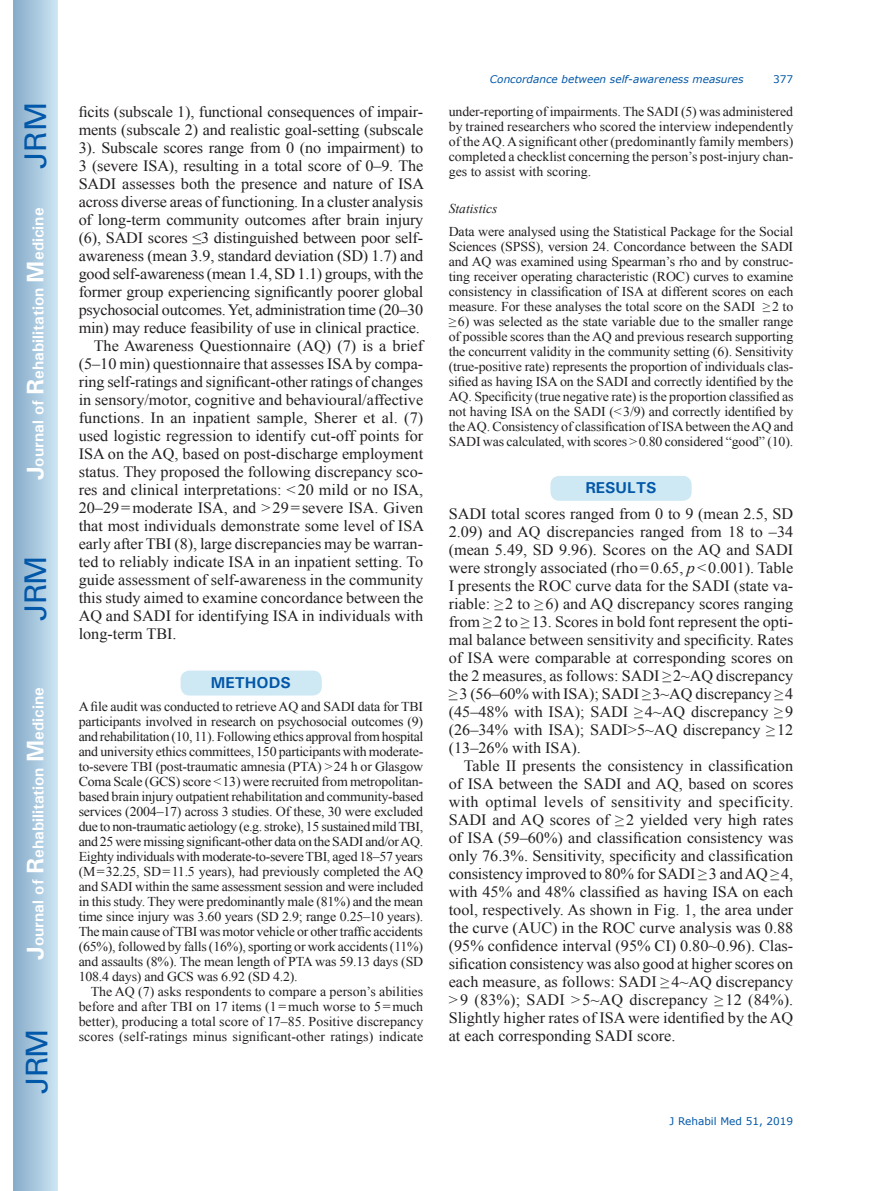
<style>
.page{position:relative;width:872px;height:1191px;background:#fff}
.page>*{position:absolute;margin:0;border:0;box-sizing:border-box;transform-origin:0 0}
.t1{font:30px "Univers";letter-spacing:-.03em;color:#0157a8}
.t2{font:15.75px/18px "Times New Roman";color:#231f20;text-align:justify}
.t3{font:700 15.75px "Univers";color:#fff}
.t4{font:15.75px "Times New Roman";letter-spacing:-.02em;color:#231f20}
.t5{font:700 15.75px "Univers";color:#0157a8}
.t6{font:13.5px/15px "Times New Roman";letter-spacing:-.01em;color:#231f20;text-align:justify}
.t7{font:italic 13.5px "Times New Roman";color:#231f20}
.t8{font:italic 10.5px "Verdana";color:#0157a8}
.t9{font:10.5px "Verdana";color:#0157a8}
.s1{font-size:24px}
.s2{font-style:italic}
</style>
<div class="page">
<div style="left:14px;top:0;width:43px;height:1191px;background:linear-gradient(to right,#88acca,#cbe5f2)"></div>
<div style="left:549px;top:475px;width:143px;height:26px;background:#cee8f4;border-radius:10px"></div>
<div style="left:549px;top:474px;width:144px;height:28px;border:2px solid #fff;border-radius:10px"></div>
<div style="left:180px;top:670px;width:142px;height:26px;background:#cee8f4;border-radius:10px"></div>
<div style="left:179px;top:669px;width:144px;height:28px;border:2px solid #fff;border-radius:10px"></div>
<h1 class="t1" style="left:18px;top:169px;width:68px;rotate:-90deg">JRM</h1>
<p class="t3" style="left:28px;top:480px;width:274px;rotate:-90deg"><span class="s1">J</span>ournal of <span class="s1">R</span>ehabilitation <span class="s1">M</span>edicine</p>
<h1 class="t1" style="left:18px;top:620px;width:67px;rotate:-90deg">JRM</h1>
<p class="t3" style="left:28px;top:959px;width:274px;rotate:-90deg"><span class="s1">J</span>ournal of <span class="s1">R</span>ehabilitation <span class="s1">M</span>edicine</p>
<h1 class="t1" style="left:19px;top:1093px;width:67px;rotate:-90deg">JRM</h1>
<p class="t2" style="left:79px;top:103px;width:346px">ficits (subscale 1), functional consequences of impair-</p>
<p class="t2" style="left:79px;top:121px;width:346px">ments (subscale 2) and realistic goal-setting (subscale</p>
<p class="t2" style="left:79px;top:139px;width:346px">3). Subscale scores range from 0 (no impairment) to</p>
<p class="t2" style="left:79px;top:157px;width:346px">3 (severe ISA), resulting in a total score of 0–9. The</p>
<p class="t2" style="left:79px;top:175px;width:347px">SADI assesses both the presence and nature of ISA</p>
<p class="t2" style="left:79px;top:193px;width:346px">across diverse areas of functioning. In a cluster analysis</p>
<p class="t2" style="left:79px;top:211px;width:346px">of long-term community outcomes after brain injury</p>
<p class="t2" style="left:79px;top:229px;width:346px">(6), SADI scores ≤3 distinguished between poor self-</p>
<p class="t2" style="left:79px;top:247px;width:346px">awareness (mean 3.9, standard deviation (SD) 1.7) and</p>
<p class="t4" style="left:79px;top:263px;width:346px">good self-awareness (mean 1.4, SD 1.1) groups, with the</p>
<p class="t2" style="left:79px;top:283px;width:346px">former group experiencing significantly poorer global</p>
<p class="t2" style="left:79px;top:301px;width:346px">psychosocial outcomes. Yet, administration time (20–30</p>
<p class="t2" style="left:79px;top:319px;width:343px">min) may reduce feasibility of use in clinical practice.</p>
<p class="t2" style="left:94px;top:337px;width:331px">The Awareness Questionnaire (AQ) (7) is a brief</p>
<p class="t2" style="left:79px;top:355px;width:346px">(5–10 min) questionnaire that assesses ISA by compa-</p>
<p class="t2" style="left:79px;top:373px;width:346px">ring self-ratings and significant-other ratings of changes</p>
<p class="t2" style="left:79px;top:391px;width:346px">in sensory/motor, cognitive and behavioural/affective</p>
<p class="t2" style="left:79px;top:409px;width:346px">functions. In an inpatient sample, Sherer et al. (7)</p>
<p class="t2" style="left:79px;top:427px;width:346px">used logistic regression to identify cut-off points for</p>
<p class="t2" style="left:79px;top:445px;width:346px">ISA on the AQ, based on post-discharge employment</p>
<p class="t2" style="left:79px;top:463px;width:346px">status. They proposed the following discrepancy sco-</p>
<p class="t2" style="left:79px;top:481px;width:346px">res and clinical interpretations: &lt;20 mild or no ISA,</p>
<p class="t2" style="left:79px;top:499px;width:346px">20–29=moderate ISA, and &gt;29=severe ISA. Given</p>
<p class="t2" style="left:79px;top:517px;width:347px">that most individuals demonstrate some level of ISA</p>
<p class="t2" style="left:79px;top:535px;width:346px">early after TBI (8), large discrepancies may be warran-</p>
<p class="t2" style="left:79px;top:553px;width:346px">ted to reliably indicate ISA in an inpatient setting. To</p>
<p class="t2" style="left:79px;top:571px;width:346px">guide assessment of self-awareness in the community</p>
<p class="t2" style="left:79px;top:589px;width:346px">this study aimed to examine concordance between the</p>
<p class="t2" style="left:79px;top:607px;width:346px">AQ and SADI for identifying ISA in individuals with</p>
<p class="t2" style="left:79px;top:625px;width:99px">long-term TBI.</p>
<p class="t5" style="left:211px;top:673px;width:82px">METHODS</p>
<p class="t6" style="left:79px;top:698px;width:346px">A file audit was conducted to retrieve AQ and SADI data for TBI participants involved in research on psychosocial outcomes (9) and rehabilitation (10, 11). Following ethics approval from hospital and university ethics committees, 150 participants with moderate&shy;to-severe TBI (post-traumatic amnesia (PTA) &gt;24 h or Glasgow Coma Scale (GCS) score &lt;13) were recruited from metropolitan&shy;based brain injury outpatient rehabilitation and community-based services (2004–17) across 3 studies. Of these, 30 were excluded due to non-traumatic aetiology (e.g. stroke), 15 sustained mild TBI, and 25 were missing significant-other data on the SADI and/or AQ.<br>Eighty individuals with moderate-to-severe TBI, aged 18–57 years (M=32.25, SD=11.5 years), had previously completed the AQ and SADI within the same assessment session and were included in this study. They were predominantly male (81%) and the mean time since injury was 3.60 years (SD 2.9; range 0.25–10 years).<br>The main cause of TBI was motor vehicle or other traffic accidents (65%), followed by falls (16%), sporting or work accidents (11%) and assaults (8%). The mean length of PTA was 59.13 days (SD 108.4 days) and GCS was 6.92 (SD 4.2).</p>
<p class="t6" style="left:79px;top:983px;width:346px;text-indent:12px">The AQ (7) asks respondents to compare a person’s abilities before and after TBI on 17 items (1=much worse to 5=much better), producing a total score of 17–85. Positive discrepancy scores (self-ratings minus significant-other ratings) indicate</p>
<p class="t8" style="left:490px;top:72px;width:255px">Concordance between self-awareness measures</p>
<p class="t9" style="left:773px;top:72px;width:22px">377</p>
<p class="t6" style="left:449px;top:103px;width:346px">under-reporting of impairments. The SADI (5) was administered by trained researchers who scored the interview independently of the AQ. A significant other (predominantly family members) completed a checklist concerning the person’s post-injury chan&shy;ges to assist with scoring.</p>
<p class="t7" style="left:449px;top:199px;width:50px">Statistics</p>
<p class="t6" style="left:449px;top:223px;width:346px">Data were analysed using the Statistical Package for the Social Sciences (SPSS), version 24. Concordance between the SADI and AQ was examined using Spearman’s rho and by construc&shy;ting receiver operating characteristic (ROC) curves to examine consistency in classification of ISA at different scores on each measure. For these analyses the total score on the SADI ≥2 to ≥6) was selected as the state variable due to the smaller range of possible scores than the AQ and previous research supporting the concurrent validity in the community setting (6). Sensitivity (true-positive rate) represents the proportion of individuals clas&shy;sified as having ISA on the SADI and correctly identified by the AQ. Specificity (true negative rate) is the proportion classified as not having ISA on the SADI (&lt;3/9) and correctly identified by the AQ. Consistency of classification of ISA between the AQ and SADI was calculated, with scores &gt;0.80 considered “good” (10).</p>
<p class="t5" style="left:585px;top:478px;width:73px">RESULTS</p>
<p class="t2" style="left:449px;top:504px;width:346px">SADI total scores ranged from 0 to 9 (mean 2.5, SD 2.09) and AQ discrepancies ranged from 18 to –34 (mean 5.49, SD 9.96). Scores on the AQ and SADI were strongly associated (rho=0.65, <span class="s2">p</span>&lt;0.001). Table I presents the ROC curve data for the SADI (state va&shy;riable: ≥2 to ≥6) and AQ discrepancy scores ranging from ≥2 to ≥13. Scores in bold font represent the opti&shy;mal balance between sensitivity and specificity. Rates of ISA were comparable at corresponding scores on the 2 measures, as follows: SADI ≥2~AQ discrepancy ≥3 (56–60% with ISA); SADI ≥3~AQ discrepancy ≥4 (45–48% with ISA); SADI ≥4~AQ discrepancy ≥9 (26–34% with ISA); SADI&gt;5~AQ discrepancy ≥12 (13–26% with ISA).</p>
<p class="t2" style="left:449px;top:756px;width:346px;text-indent:15px">Table II presents the consistency in classification of ISA between the SADI and AQ, based on scores with optimal levels of sensitivity and specificity.<br>SADI and AQ scores of ≥2 yielded very high rates of ISA (59–60%) and classification consistency was only 76.3%. Sensitivity, specificity and classification consistency improved to 80% for SADI ≥3 and AQ ≥4, with 45% and 48% classified as having ISA on each tool, respectively. As shown in Fig. 1, the area under the curve (AUC) in the ROC curve analysis was 0.88 (95% confidence interval (95% CI) 0.80~0.96). Clas&shy;sification consistency was also good at higher scores on each measure, as follows: SADI ≥4~AQ discrepancy &gt;9 (83%); SADI &gt;5~AQ discrepancy ≥12 (84%).<br>Slightly higher rates of ISA were identified by the AQ at each corresponding SADI score.</p>
<p class="t9" style="left:669px;top:1114px;width:125px">J Rehabil Med 51, 2019</p>
</div>
